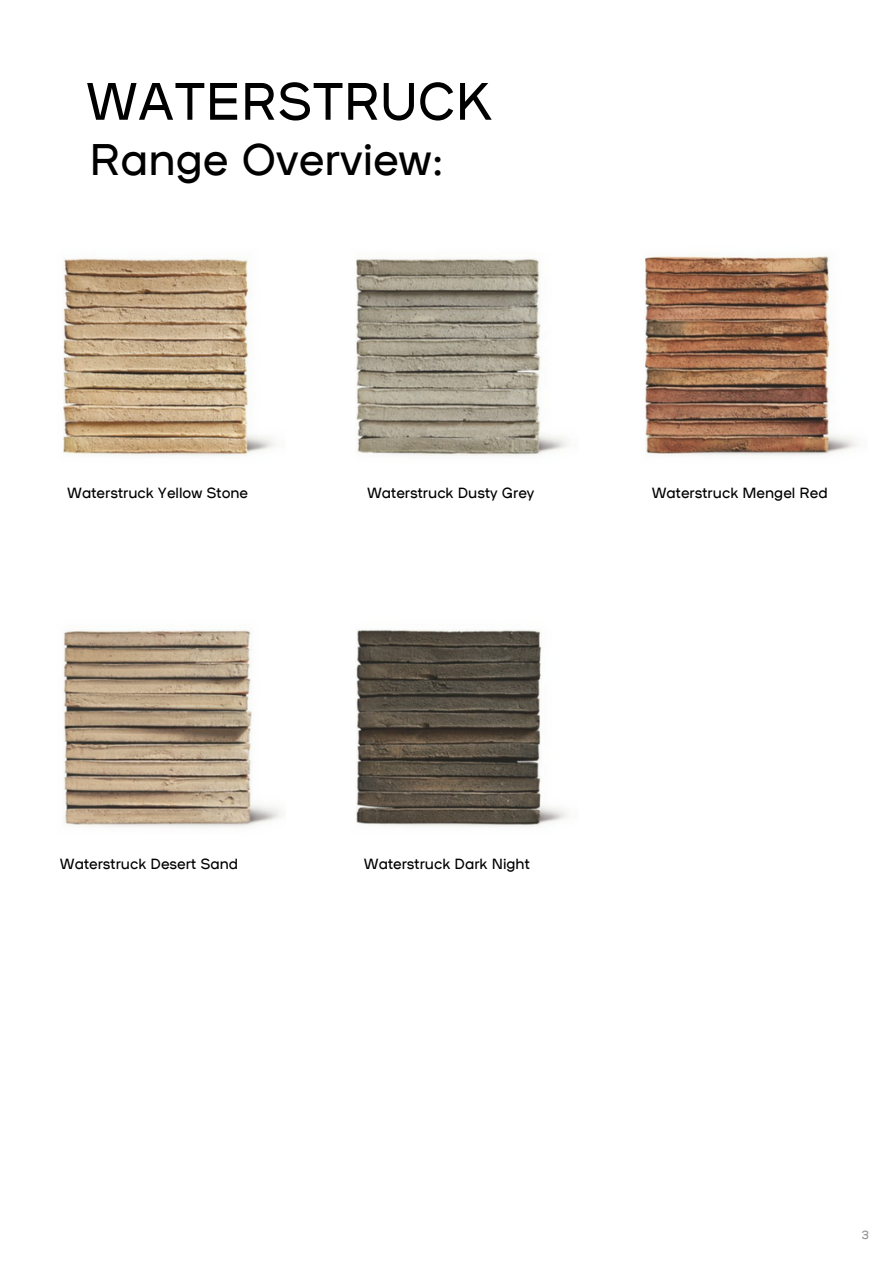
<style>
.page{position:relative;width:894px;height:1264px;background:#fff}
.page>*{position:absolute;margin:0;border:0;box-sizing:border-box;transform-origin:0 0}
.t1{font:52.5px "Plaax 6 Ney 36 Regular";color:#000}
.t2{font:45px "Plaax 6 Ney 36 Regular";color:#000}
.t3{font:15px "Plaax 6 Ney 36 Regular";color:#000}
.t4{font:12px "Plaax 6 Ney 36 Regular";color:#919291}
</style>
<div class="page">
<img style="left:356px;top:259px;width:212px;height:197px">
<img style="left:645px;top:256px;width:212px;height:200px">
<img style="left:63px;top:258px;width:212px;height:198px">
<img style="left:63px;top:630px;width:219px;height:198px">
<img style="left:356px;top:629px;width:212px;height:198px">
<p class="t1" style="left:86px;top:60px;width:408px">WATERSTRUCK</p>
<p class="t2" style="left:89px;top:124px;width:356px">Range Overview:</p>
<p class="t3" style="left:67px;top:480px;width:182px">Waterstruck Yellow Stone</p>
<p class="t3" style="left:367px;top:480px;width:169px">Waterstruck Dusty Grey</p>
<p class="t3" style="left:651px;top:480px;width:177px">Waterstruck Mengel Red</p>
<p class="t3" style="left:60px;top:851px;width:180px">Waterstruck Desert Sand</p>
<p class="t3" style="left:364px;top:851px;width:167px">Waterstruck Dark Night</p>
<p class="t4" style="left:861px;top:1224px;width:9px">3</p>
</div>
